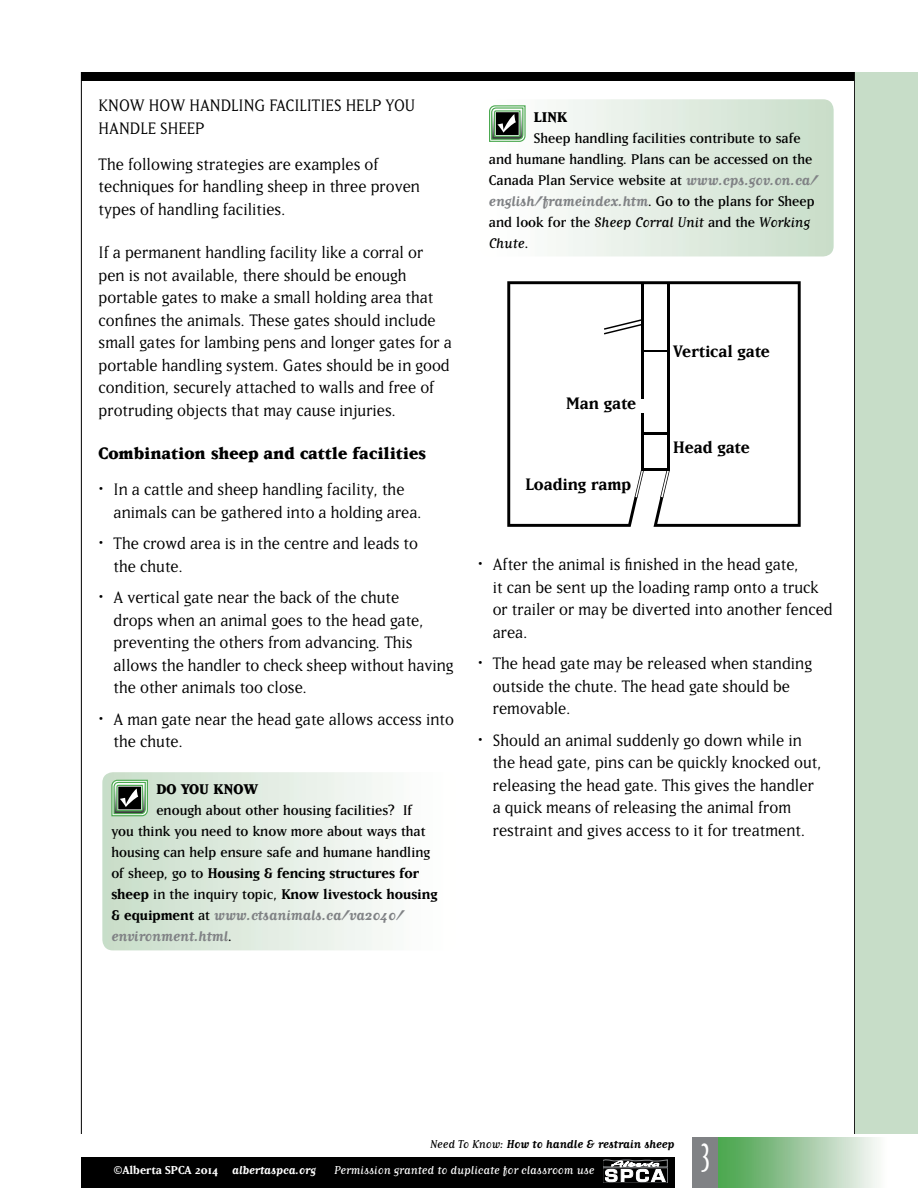
<style>
.page{position:relative;width:918px;height:1188px;background:#fff}
.page>*{position:absolute;margin:0;border:0;box-sizing:border-box;transform-origin:0 0}
.t1{font:48px "Matrix Tall";color:#fff}
.t2{font:19.5px/22.5px "Matrix";color:#000}
.t3{font:700 19.5px "Matrix";color:#000}
.t4{font:800 19.5px "Matrix";color:#000}
.t5{font:16.5px/21px "Matrix";color:#000}
.t6{font:700 16.5px/21px "Matrix Script";color:#808285}
.t7{font:800 16.5px "Matrix";color:#000}
.t8{font:13.5px "Matrix Script";color:#fff}
.t9{font:700 13.5px "Matrix Script";color:#000}
.t10{font:700 13.5px "Matrix";color:#fff}
.s1{font-weight:700}
.s2{font-family:"Matrix";color:#000}
.s3{font-family:"Matrix";font-weight:400;color:#000}
.s4{font-family:"Matrix Script";font-weight:700;color:#808285}
.s5{font-family:"Matrix Script"}
.s6{font-weight:400}
</style>
<div class="page">
<div style="left:81px;top:72px;width:773px;height:9px;background:#000"></div>
<hr style="left:81px;top:72px;width:1px;height:1062px;background:#000">
<hr style="left:854px;top:72px;width:1px;height:1062px;background:#000">
<div style="left:855px;top:72px;width:63px;height:1062px;background:#c7ddc8"></div>
<div style="left:716px;top:1138px;width:172px;height:50px;background:linear-gradient(to right,#429e46,#fef9fe)"></div>
<div style="left:693px;top:1138px;width:25px;height:50px;background:#808285"></div>
<div style="left:81px;top:1157px;width:594px;height:31px;background:#000"></div>
<div style="left:603px;top:1168px;width:65px;height:15px;border:1px solid #7a7c7f"></div>
<svg style="left:603px;top:1160px;width:64px;height:22px"></svg>
<svg style="left:103px;top:773px;width:280px;height:176px"></svg>
<div style="left:99px;top:769px;width:360px;height:184px;border:3px solid #fff;border-radius:12px"></div>
<svg style="left:111px;top:780px;width:37px;height:36px"></svg>
<svg style="left:556px;top:100px;width:277px;height:156px;background:#deeadf"></svg>
<div style="left:477px;top:96px;width:360px;height:164px;border:3px solid #fff;border-radius:12px"></div>
<svg style="left:489px;top:105px;width:37px;height:37px"></svg>
<svg style="left:507px;top:281px;width:294px;height:246px"></svg>
<svg style="left:635px;top:470px;width:9px;height:28px"></svg>
<svg style="left:660px;top:471px;width:10px;height:27px"></svg>
<svg style="left:604px;top:319px;width:37px;height:15px"></svg>
<hr style="left:643px;top:350px;width:25px;height:2px;background:#000">
<hr style="left:643px;top:432px;width:25px;height:3px;background:#000">
<hr style="left:641px;top:468px;width:29px;height:3px;background:#000">
<hr style="left:641px;top:283px;width:3px;height:116px;background:#000">
<hr style="left:641px;top:413px;width:3px;height:57px;background:#000">
<p class="t2" style="left:99px;top:94px;width:318px">KNOW HOW HANDLING FACILITIES HELP YOU<br>HANDLE SHEEP</p>
<p class="t2" style="left:99px;top:153px;width:323px">The following strategies are examples of techniques for handling sheep in three proven types of handling facilities.</p>
<p class="t2" style="left:99px;top:241px;width:355px">If a permanent handling facility like a corral or pen is not available, there should be enough portable gates to make a small holding area that confines the animals. These gates should include small gates for lambing pens and longer gates for a portable handling system. Gates should be in good condition, securely attached to walls and free of protruding objects that may cause injuries.</p>
<p class="t4" style="left:99px;top:444px;width:329px">Combination sheep and cattle facilities</p>
<p class="t2" style="left:114px;top:478px;width:310px;text-indent:-15px">• In a cattle and sheep handling facility, the animals can be gathered into a holding area.</p>
<p class="t2" style="left:114px;top:532px;width:306px;text-indent:-15px">• The crowd area is in the centre and leads to the chute.</p>
<p class="t2" style="left:114px;top:586px;width:341px;text-indent:-15px">• A vertical gate near the back of the chute<br>drops when an animal goes to the head gate, preventing the others from advancing. This allows the handler to check sheep without having the other animals too close.</p>
<p class="t2" style="left:114px;top:708px;width:342px;text-indent:-15px">• A man gate near the head gate allows access into the chute.</p>
<p class="t7" style="left:156px;top:781px;width:103px">DO YOU KNOW</p>
<p class="t5" style="left:111px;top:800px;width:327px;text-indent:45px">enough about other housing facilities? If you think you need to know more about ways that housing can help ensure safe and humane handling of sheep, go to <span class="s1">Housing &amp; fencing structures for sheep</span> in the inquiry topic, <span class="s1">Know livestock housing</span></p>
<p class="t6" style="left:111px;top:905px;width:294px"><span class="s2">&amp; equipment</span> <span class="s3">at</span> www.ctsanimals.ca/va2040/ environment.html<span class="s3">.</span></p>
<p class="t7" style="left:534px;top:108px;width:35px">LINK</p>
<p class="t5" style="left:489px;top:127px;width:331px;text-indent:45px">Sheep handling facilities contribute to safe and humane handling. Plans can be accessed on the<br>Canada Plan Service website at <span class="s4">www.cps.gov.on.ca/</span></p>
<p class="t5" style="left:489px;top:190px;width:327px"><span class="s4">english/frameindex.htm</span>. Go to the plans for Sheep and look for the <span class="s5">Sheep Corral Unit</span> and the <span class="s5">Working<br>Chute</span>.</p>
<p class="t3" style="left:566px;top:394px;width:72px">Man gate</p>
<p class="t3" style="left:526px;top:474px;width:107px">Loading ramp</p>
<p class="t3" style="left:673px;top:341px;width:98px">Vertical gate</p>
<p class="t3" style="left:673px;top:438px;width:78px">Head gate</p>
<p class="t2" style="left:493px;top:553px;width:341px;text-indent:-15px">• After the animal is finished in the head gate,<br>it can be sent up the loading ramp onto a truck or trailer or may be diverted into another fenced area.</p>
<p class="t2" style="left:493px;top:652px;width:321px;text-indent:-15px">• The head gate may be released when standing outside the chute. The head gate should be removable.</p>
<p class="t2" style="left:493px;top:729px;width:331px;text-indent:-15px">• Should an animal suddenly go down while in the head gate, pins can be quickly knocked out, releasing the head gate. This gives the handler a quick means of releasing the animal from restraint and gives access to it for treatment.</p>
<p class="t9" style="left:430px;top:1138px;width:246px"><span class="s6">Need To Know:</span> How to handle &amp; restrain sheep</p>
<p class="t10" style="left:114px;top:1163px;width:204px">©Alberta SPCA 2014 <span class="s5">albertaspca.org</span></p>
<p class="t8" style="left:334px;top:1163px;width:262px">Permission granted to duplicate for classroom use</p>
<h1 class="t1" style="left:701px;top:1132px;width:11px">3</h1>
</div>
